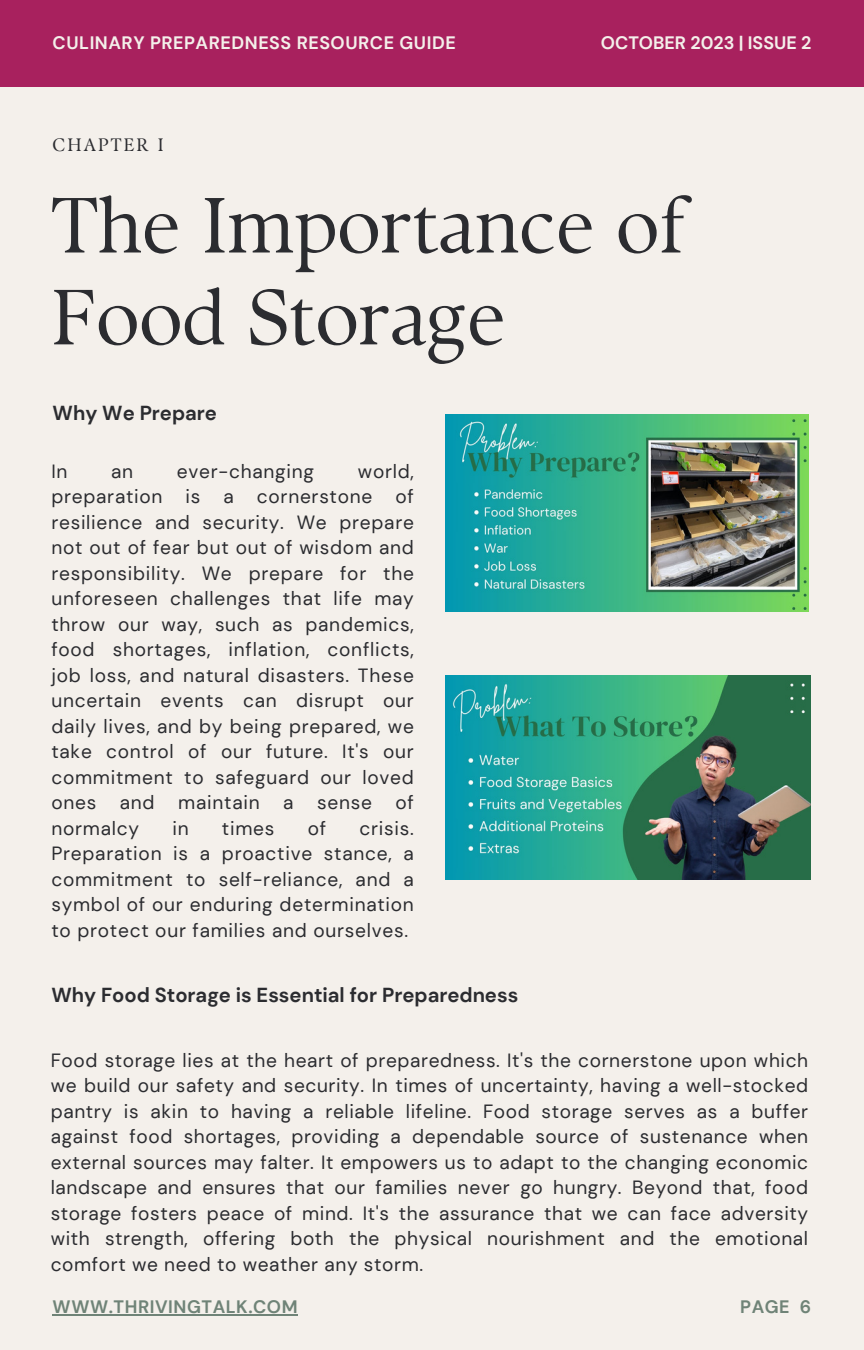
<style>
.page{position:relative;width:864px;height:1350px;background:#f4f0eb}
.page>*{position:absolute;margin:0;border:0;box-sizing:border-box;transform-origin:0 0}
.t1{font:78.08px/91.8px "TY Serif D";color:#2b2c30}
.t2{font:700 20.25px "DM Sans";color:#2b2c30}
.t3{font:19.12px/25.4px "DM Sans";letter-spacing:.04em;color:#2b2c30;text-align:justify}
.t4{font:700 18px "DM Sans";letter-spacing:.03em;color:#f4f0eb}
.t5{font:700 18px "DM Sans";letter-spacing:.03em;color:#6f8377}
.t6{font:700 18px "DM Sans";color:#f4f0eb}
.t7{font:18px "TY Serif D";letter-spacing:.12em;color:#2b2c30}
</style>
<div class="page">
<div style="left:0;top:0;width:864px;height:86px;background:#a8215e"></div>
<img style="left:446px;top:414px;width:362px;height:198px">
<img style="left:446px;top:675px;width:364px;height:204px">
<hr style="left:53px;top:1314px;width:245px;height:2px;background:#6f8377">
<p class="t4" style="left:53px;top:31px;width:405px">CULINARY PREPAREDNESS RESOURCE GUIDE</p>
<p class="t7" style="left:53px;top:134px;width:112px">CHAPTER I</p>
<p class="t6" style="left:601px;top:31px;width:212px">OCTOBER 2023 | ISSUE 2</p>
<p class="t1" style="left:51px;top:179px;width:637px">The Importance of<br>Food Storage</p>
<p class="t2" style="left:53px;top:400px;width:166px">Why We Prepare</p>
<p class="t3" style="left:51px;top:458px;width:18px">In</p>
<p class="t3" style="left:111px;top:458px;width:24px">an</p>
<p class="t3" style="left:177px;top:458px;width:139px">ever-changing</p>
<p class="t3" style="left:51px;top:458px;width:364px;text-indent:306px">world, preparation is a cornerstone of resilience and security. We prepare not out of fear but out of wisdom and responsibility. We prepare for the unforeseen challenges that life may throw our way, such as pandemics, food shortages, inflation, conflicts, job loss, and natural disasters. These uncertain events can disrupt our daily lives, and by being prepared, we take control of our future. It's our commitment to safeguard our loved ones and maintain a sense of normalcy</p>
<p class="t3" style="left:51px;top:815px;width:364px;text-indent:308px">crisis.<br>Preparation is a proactive stance, a commitment to self-reliance, and a symbol of our enduring determination to protect our families and ourselves.</p>
<p class="t3" style="left:172px;top:815px;width:18px">in</p>
<p class="t3" style="left:222px;top:815px;width:54px">times</p>
<p class="t3" style="left:308px;top:815px;width:20px">of</p>
<p class="t2" style="left:51px;top:982px;width:468px">Why Food Storage is Essential for Preparedness</p>
<p class="t3" style="left:51px;top:1047px;width:759px">Food storage lies at the heart of preparedness. It's the cornerstone upon which we build our safety and security. In times of uncertainty, having a well-stocked pantry is akin to having a reliable lifeline. Food storage serves as a buffer against food shortages, providing a dependable source of sustenance when external sources may falter. It empowers us to adapt to the changing economic landscape and ensures that our families never go hungry. Beyond that, food storage fosters peace of mind. It's the assurance that we can face adversity with strength, offering both the physical nourishment and the emotional comfort we need to weather any storm.</p>
<p class="t5" style="left:53px;top:1295px;width:247px">WWW.THRIVINGTALK.COM</p>
<p class="t5" style="left:740px;top:1295px;width:73px">PAGE 6</p>
</div>
